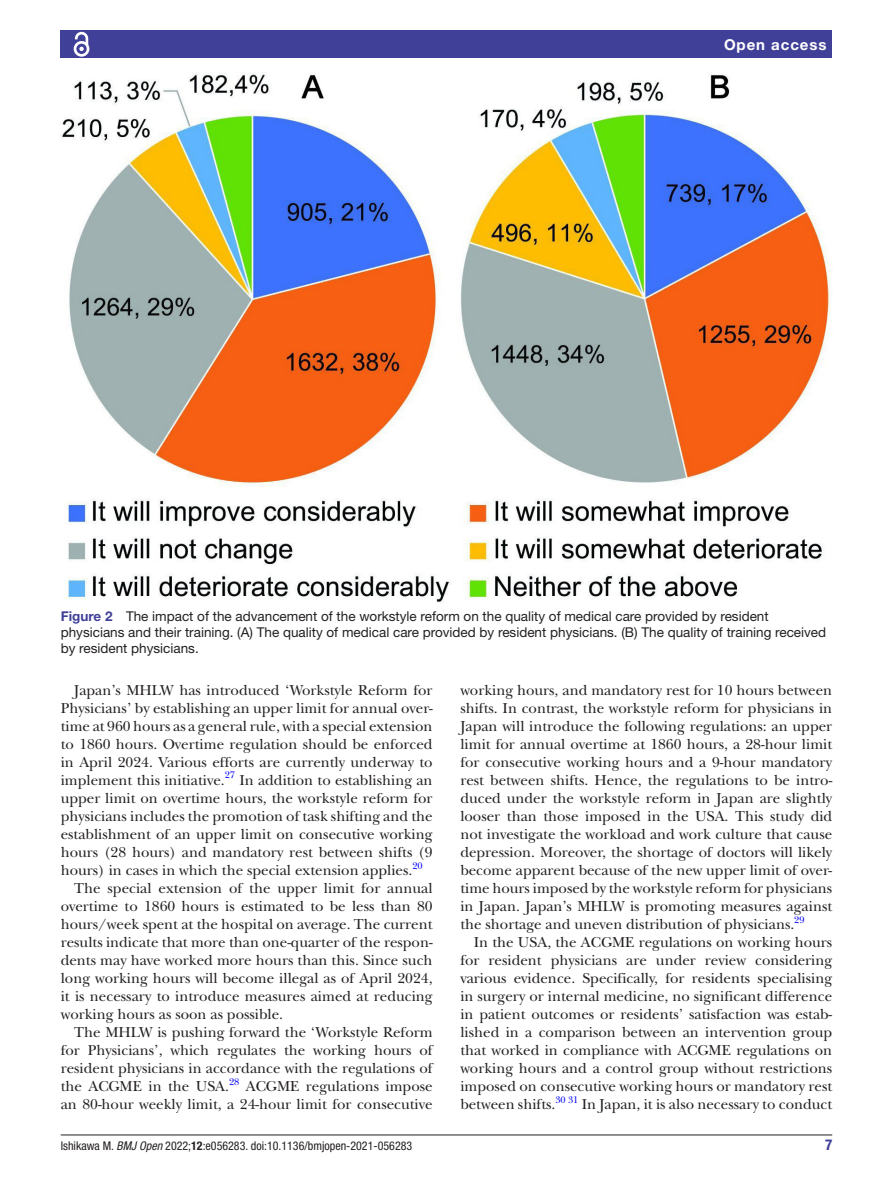
<style>
.page{position:relative;width:893px;height:1191px;background:#fff}
.page>*{position:absolute;margin:0;border:0;box-sizing:border-box;transform-origin:0 0}
.t1{font:15px/18px "New Baskerville";color:#231f20;text-align:justify}
.t2{font:700 15px "Helvetica Neue LT Std";letter-spacing:.065em;color:#fff}
.t3{font:700 condensed 15px "Helvetica Neue LT Std";color:#414099}
.t4{font:13.5px/16.2px "Helvetica Neue LT Std";color:#231f20}
.t5{font:condensed 12px "Helvetica Neue LT Std";color:#231f20}
.t6{font:9.9px "New Baskerville";color:#00f}
.s1{font-weight:700;color:#414099}
.s2{font-style:italic}
.s3{font-weight:700}
</style>
<div class="page">
<hr style="left:61px;top:1134px;width:771px;height:1px;background:#231f20">
<div style="left:61px;top:31px;width:771px;height:27px;background:#414099"></div>
<svg style="left:73px;top:31px;width:17px;height:26px"></svg>
<img style="left:61px;top:73px;width:769px;height:529px">
<p class="t2" style="left:724px;top:35px;width:104px">Open access</p>
<p class="t4" style="left:61px;top:607px;width:767px"><span class="s1">Figure 2</span> The impact of the advancement of the workstyle reform on the quality of medical care provided by resident physicians and their training. (A) The quality of medical care provided by resident physicians. (B) The quality of training received by resident physicians.</p>
<p class="t1" style="left:61px;top:681px;width:373px;text-indent:14px">Japan’s MHLW has introduced ‘Workstyle Reform for Physicians’ by establishing an upper limit for annual over&shy;time at 960 hours as a general rule, with a special extension to 1860 hours. Overtime regulation should be enforced in April 2024. Various efforts are currently underway to implement this initiative.</p>
<p class="t6" style="left:225px;top:769px;width:12px">27</p>
<p class="t1" style="left:61px;top:771px;width:373px;text-indent:179px">In addition to establishing an upper limit on overtime hours, the workstyle reform for physicians includes the promotion of task shifting and the establishment of an upper limit on consecutive working hours (28 hours) and mandatory rest between shifts (9 hours) in cases in which the special extension applies.</p>
<p class="t6" style="left:412px;top:859px;width:12px">20</p>
<p class="t1" style="left:61px;top:879px;width:373px;text-indent:14px">The special extension of the upper limit for annual overtime to 1860 hours is estimated to be less than 80 hours/week spent at the hospital on average. The current results indicate that more than one-quarter of the respon&shy;dents may have worked more hours than this. Since such long working hours will become illegal as of April 2024, it is necessary to introduce measures aimed at reducing working hours as soon as possible.</p>
<p class="t1" style="left:61px;top:1023px;width:373px;text-indent:14px">The MHLW is pushing forward the ‘Workstyle Reform for Physicians’, which regulates the working hours of resident physicians in accordance with the regulations of the ACGME in the USA.<sup>28</sup> ACGME regulations impose an 80-hour weekly limit, a 24-hour limit for consecutive</p>
<p class="t1" style="left:460px;top:681px;width:373px">working hours, and mandatory rest for 10 hours between shifts. In contrast, the workstyle reform for physicians in Japan will introduce the following regulations: an upper limit for annual overtime at 1860 hours, a 28-hour limit for consecutive working hours and a 9-hour mandatory rest between shifts. Hence, the regulations to be intro&shy;duced under the workstyle reform in Japan are slightly looser than those imposed in the USA. This study did not investigate the workload and work culture that cause depression. Moreover, the shortage of doctors will likely become apparent because of the new upper limit of over&shy;time hours imposed by the workstyle reform for physicians in Japan. Japan’s MHLW is promoting measures against the shortage and uneven distribution of physicians.</p>
<p class="t6" style="left:794px;top:913px;width:12px">29</p>
<p class="t1" style="left:460px;top:933px;width:373px;text-indent:14px">In the USA, the ACGME regulations on working hours for resident physicians are under review considering various evidence. Specifically, for residents specialising in surgery or internal medicine, no significant difference in patient outcomes or residents’ satisfaction was estab&shy;lished in a comparison between an intervention group that worked in compliance with ACGME regulations on working hours and a control group without restrictions imposed on consecutive working hours or mandatory rest between shifts.<sup>30</sup> <sup>31</sup> In Japan, it is also necessary to conduct</p>
<p class="t5" style="left:61px;top:1138px;width:353px">Ishikawa M. <span class="s2">BMJ Open</span> 2022;<span class="s3">12</span>:e056283. doi:10.1136/bmjopen-2021-056283</p>
<p class="t3" style="left:825px;top:1135px;width:9px">7</p>
</div>
